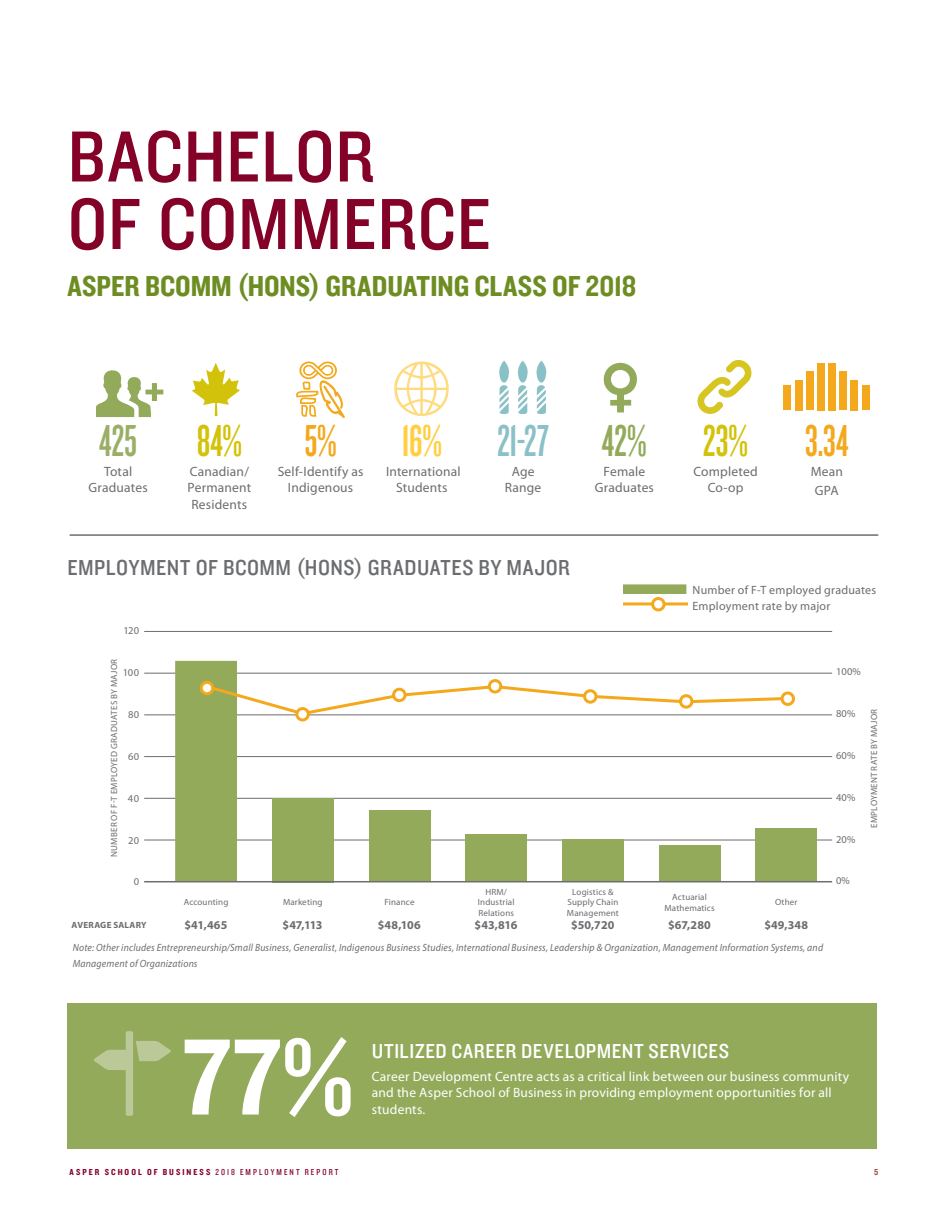
<style>
.page{position:relative;width:945px;height:1215px;background:#fff}
.page>*{position:absolute;margin:0;border:0;box-sizing:border-box;transform-origin:0 0}
.Chart_LARGENumber{font:112.5px "Knockout 50 Welterweight";color:#fff}
.t1{font:75px/67.5px "Knockout 30 Junior Welterwt";letter-spacing:.01em;color:#840128}
.Cart_MEDIUMNumber{font:46.5px "Knockout 47 Bantamweight";color:#d3c20a}
.ChartBodyCopyCENTERA{font:46.5px "Knockout 47 Bantamweight";color:#8ac1c7}
.Cart_MEDIUMNumber-2{font:46.5px "Knockout 47 Bantamweight";color:#f4a81c}
.Cart_MEDIUMNumber-3{font:46.5px "Knockout 47 Bantamweight";color:#9aaf65}
.Cart_MEDIUMNumber-4{font:46.5px "Knockout 47 Bantamweight";color:#ffcf3f}
.Cart_MEDIUMNumber-5{font:46.5px "Knockout 47 Bantamweight";color:#93aa5b}
.ChartBodyCopyCENTERA-2{font:46.5px "Knockout 47 Bantamweight";color:#f4a81c}
.ChartHeadings{font:30px "Knockout 50 Welterweight";color:#6d8d23}
.t2{font:22.5px "Knockout 30 Junior Welterwt";letter-spacing:.025em;color:#6c6d70}
.ChartHeadings-2{font:21px "Knockout 30 Junior Welterwt";letter-spacing:.025em;color:#fff}
.Chart_BodyCopyLEFTAl{font:13.5px/16.5px "Myriad Pro";letter-spacing:.015em;color:#fff}
.ChartBodyCopyCENTERA-3{font:13.5px/16.5px "Myriad Pro";letter-spacing:.015em;color:#6c6d70;text-align:center}
.ChartBodyCopyCENTERA-4{font:700 12px "Myriad Pro";letter-spacing:.005em;color:#6c6d70}
.ChartBodyCopyCENTERA-5{font:12px/16.5px "Myriad Pro";letter-spacing:.02em;color:#6c6d70}
.t3{font:italic 10.5px "Myriad Pro";letter-spacing:.02em;color:#6c6d70;scale:.93 1}
.ChartBodyCopyCENTERA-6{font:10.5px "Myriad Pro";letter-spacing:.01em;color:#6c6d70}
.ChartBodyCopyCENTERA-7{font:9px "Myriad Pro";letter-spacing:.02em;color:#6c6d70}
.t4{font:9px "Knockout 50 Welterweight";letter-spacing:.23em;color:#840128}
.ChartBodyCopyCENTERA-8{font:700 9px "Myriad Pro";letter-spacing:.025em;color:#6c6d70}
.t5{font:9px "Knockout 50 Welterweight";color:#a34c51}
.s1{font-family:"Knockout 29 Junior Ltweight"}
</style>
<div class="page">
<div style="left:68px;top:1003px;width:810px;height:146px;background:#93aa5b"></div>
<hr style="left:70px;top:534px;width:808px;height:2px;background:#6c6d70">
<div style="left:806px;top:372px;width:7px;height:38px;background:#f4a81c"></div>
<div style="left:795px;top:380px;width:7px;height:30px;background:#f4a81c"></div>
<div style="left:783px;top:386px;width:7px;height:24px;background:#f4a81c"></div>
<div style="left:817px;top:363px;width:7px;height:47px;background:#f4a81c"></div>
<div style="left:839px;top:372px;width:7px;height:38px;background:#f4a81c"></div>
<div style="left:850px;top:380px;width:8px;height:30px;background:#f4a81c"></div>
<div style="left:862px;top:386px;width:7px;height:24px;background:#f4a81c"></div>
<div style="left:828px;top:363px;width:7px;height:47px;background:#f4a81c"></div>
<svg style="left:96px;top:370px;width:67px;height:47px"></svg>
<svg style="left:499px;top:361px;width:10px;height:53px"></svg>
<svg style="left:517px;top:361px;width:11px;height:53px"></svg>
<svg style="left:536px;top:361px;width:10px;height:53px"></svg>
<svg style="left:603px;top:363px;width:34px;height:49px"></svg>
<svg style="left:394px;top:361px;width:55px;height:55px"></svg>
<svg style="left:192px;top:363px;width:48px;height:53px"></svg>
<svg style="left:296px;top:361px;width:49px;height:57px"></svg>
<svg style="left:697px;top:360px;width:54px;height:54px"></svg>
<svg style="left:94px;top:1031px;width:77px;height:85px"></svg>
<hr style="left:144px;top:631px;width:688px;height:1px;background:#6c6d70">
<hr style="left:144px;top:840px;width:688px;height:1px;background:#6c6d70">
<hr style="left:144px;top:798px;width:688px;height:1px;background:#6c6d70">
<hr style="left:144px;top:756px;width:688px;height:1px;background:#6c6d70">
<hr style="left:144px;top:673px;width:688px;height:1px;background:#6c6d70">
<hr style="left:144px;top:715px;width:688px;height:1px;background:#6c6d70">
<div style="left:755px;top:828px;width:62px;height:54px;background:#93aa5b"></div>
<svg style="left:175px;top:661px;width:615px;height:220px"></svg>
<div style="left:201px;top:682px;width:12px;height:12px;background:#fff;border-radius:50%"></div>
<div style="left:200px;top:681px;width:14px;height:14px;border:3px solid #f4a81c;border-radius:50%"></div>
<div style="left:394px;top:689px;width:11px;height:12px;background:#fff;border-radius:50%"></div>
<div style="left:392px;top:688px;width:15px;height:14px;border:3px solid #f4a81c;border-radius:50%"></div>
<div style="left:489px;top:681px;width:12px;height:11px;background:#fff;border-radius:50%"></div>
<div style="left:488px;top:679px;width:14px;height:15px;border:3px solid #f4a81c;border-radius:50%"></div>
<div style="left:585px;top:691px;width:11px;height:11px;background:#fff;border-radius:50%"></div>
<div style="left:583px;top:689px;width:15px;height:15px;border:3px solid #f4a81c;border-radius:50%"></div>
<div style="left:681px;top:696px;width:11px;height:11px;background:#fff;border-radius:50%"></div>
<div style="left:679px;top:694px;width:14px;height:15px;border:3px solid #f4a81c;border-radius:50%"></div>
<div style="left:782px;top:693px;width:12px;height:11px;background:#fff;border-radius:50%"></div>
<div style="left:781px;top:692px;width:14px;height:14px;border:3px solid #f4a81c;border-radius:50%"></div>
<div style="left:297px;top:709px;width:11px;height:11px;background:#fff;border-radius:50%"></div>
<div style="left:295px;top:707px;width:15px;height:14px;border:3px solid #f4a81c;border-radius:50%"></div>
<hr style="left:144px;top:881px;width:688px;height:1px;background:#6c6d70">
<hr style="left:623px;top:602px;width:65px;height:3px;background:#f4a81c">
<div style="left:653px;top:599px;width:11px;height:11px;background:#fff;border-radius:50%"></div>
<div style="left:651px;top:597px;width:15px;height:14px;border:3px solid #f4a81c;border-radius:50%"></div>
<svg style="left:623px;top:584px;width:63px;height:10px"></svg>
<p class="t1" style="left:68px;top:120px;width:425px">BACHELOR<br>OF COMMERCE</p>
<p class="ChartHeadings" style="left:68px;top:267px;width:570px">ASPER BCOMM (HONS) GRADUATING CLASS OF 2018</p>
<p class="Cart_MEDIUMNumber-3" style="left:99px;top:413px;width:39px">425</p>
<p class="ChartBodyCopyCENTERA-3" style="left:89px;top:463px;width:61px">Total<br>Graduates</p>
<p class="Cart_MEDIUMNumber" style="left:197px;top:413px;width:47px">84%</p>
<p class="ChartBodyCopyCENTERA-3" style="left:188px;top:463px;width:65px;text-align:left">Canadian/<br>Permanent<br>Residents</p>
<p class="ChartBodyCopyCENTERA-2" style="left:304px;top:413px;width:34px">5%</p>
<p class="ChartBodyCopyCENTERA-3" style="left:278px;top:463px;width:87px">Self-Identify as<br>Indigenous</p>
<p class="Cart_MEDIUMNumber-4" style="left:402px;top:413px;width:42px">16%</p>
<p class="ChartBodyCopyCENTERA-3" style="left:386px;top:463px;width:76px">International<br>Students</p>
<p class="ChartBodyCopyCENTERA" style="left:497px;top:413px;width:53px">21-27</p>
<p class="ChartBodyCopyCENTERA-3" style="left:505px;top:463px;width:38px">Age<br>Range</p>
<p class="t2" style="left:68px;top:553px;width:504px">EMPLOYMENT OF BCOMM (HONS) GRADUATES BY MAJOR</p>
<p class="ChartBodyCopyCENTERA-6" style="left:123px;top:625px;width:17px">120</p>
<p class="ChartBodyCopyCENTERA-6" style="left:123px;top:667px;width:18px">100</p>
<p class="ChartBodyCopyCENTERA-6" style="left:128px;top:709px;width:13px">80</p>
<p class="ChartBodyCopyCENTERA-6" style="left:128px;top:751px;width:13px">60</p>
<p class="ChartBodyCopyCENTERA-6" style="left:128px;top:792px;width:13px">40</p>
<p class="ChartBodyCopyCENTERA-6" style="left:128px;top:834px;width:12px">20</p>
<p class="ChartBodyCopyCENTERA-6" style="left:134px;top:876px;width:7px">0</p>
<p class="ChartBodyCopyCENTERA-7" style="left:109px;top:857px;width:199px;rotate:-90deg">NUMBER OF F-T EMPLOYED GRADUATES BY MAJOR</p>
<p class="Cart_MEDIUMNumber-5" style="left:602px;top:413px;width:46px">42%</p>
<p class="ChartBodyCopyCENTERA-3" style="left:595px;top:463px;width:61px">Female<br>Graduates</p>
<p class="Cart_MEDIUMNumber" style="left:703px;top:413px;width:46px">23%</p>
<p class="ChartBodyCopyCENTERA-3" style="left:693px;top:463px;width:66px">Completed<br>Co-op</p>
<p class="Cart_MEDIUMNumber-2" style="left:805px;top:413px;width:45px">3.34</p>
<p class="ChartBodyCopyCENTERA-3" style="left:811px;top:463px;width:34px">Mean</p>
<p class="ChartBodyCopyCENTERA-3" style="left:815px;top:483px;width:25px">GPA</p>
<p class="ChartBodyCopyCENTERA-5" style="left:693px;top:582px;width:185px">Number of F-T employed graduates<br>Employment rate by major</p>
<p class="ChartBodyCopyCENTERA-6" style="left:836px;top:666px;width:26px">100%</p>
<p class="ChartBodyCopyCENTERA-6" style="left:836px;top:708px;width:21px">80%</p>
<p class="ChartBodyCopyCENTERA-6" style="left:836px;top:750px;width:21px">60%</p>
<p class="ChartBodyCopyCENTERA-6" style="left:836px;top:792px;width:21px">40%</p>
<p class="ChartBodyCopyCENTERA-6" style="left:836px;top:833px;width:21px">20%</p>
<p class="ChartBodyCopyCENTERA-6" style="left:836px;top:875px;width:15px">0%</p>
<p class="ChartBodyCopyCENTERA-7" style="left:869px;top:828px;width:121px;rotate:-90deg">EMPLOYMENT RATE BY MAJOR</p>
<p class="ChartBodyCopyCENTERA-7" style="left:485px;top:887px;width:23px">HRM/</p>
<p class="ChartBodyCopyCENTERA-7" style="left:478px;top:897px;width:38px">Industrial</p>
<p class="ChartBodyCopyCENTERA-7" style="left:478px;top:908px;width:37px">Relations</p>
<p class="ChartBodyCopyCENTERA-7" style="left:572px;top:887px;width:43px">Logistics &amp;</p>
<p class="ChartBodyCopyCENTERA-7" style="left:567px;top:897px;width:52px">Supply Chain</p>
<p class="ChartBodyCopyCENTERA-7" style="left:567px;top:908px;width:53px">Management</p>
<p class="ChartBodyCopyCENTERA-7" style="left:672px;top:892px;width:36px">Actuarial</p>
<p class="ChartBodyCopyCENTERA-7" style="left:665px;top:903px;width:52px">Mathematics</p>
<p class="ChartBodyCopyCENTERA-7" style="left:775px;top:897px;width:24px">Other</p>
<p class="t3" style="left:73px;top:941px;width:808px">Note: Other includes Entrepreneurship/Small Business, Generalist, Indigenous Business Studies, International Business, Leadership &amp; Organization, Management Information Systems, and</p>
<p class="t3" style="left:73px;top:957px;width:136px">Management of Organizations</p>
<p class="ChartBodyCopyCENTERA-7" style="left:184px;top:897px;width:46px">Accounting</p>
<p class="ChartBodyCopyCENTERA-7" style="left:283px;top:897px;width:41px">Marketing</p>
<p class="ChartBodyCopyCENTERA-7" style="left:384px;top:897px;width:32px">Finance</p>
<p class="ChartBodyCopyCENTERA-8" style="left:72px;top:919px;width:76px">AVERAGE SALARY</p>
<p class="ChartBodyCopyCENTERA-4" style="left:184px;top:917px;width:44px">$41,465</p>
<p class="ChartBodyCopyCENTERA-4" style="left:283px;top:917px;width:42px">$47,113</p>
<p class="ChartBodyCopyCENTERA-4" style="left:378px;top:917px;width:44px">$48,106</p>
<p class="ChartBodyCopyCENTERA-4" style="left:475px;top:917px;width:45px">$43,816</p>
<p class="ChartBodyCopyCENTERA-4" style="left:571px;top:917px;width:45px">$50,720</p>
<p class="ChartBodyCopyCENTERA-4" style="left:668px;top:917px;width:44px">$67,280</p>
<p class="ChartBodyCopyCENTERA-4" style="left:764px;top:917px;width:45px">$49,348</p>
<p class="Chart_LARGENumber" style="left:182px;top:1003px;width:174px">77%</p>
<p class="ChartHeadings-2" style="left:372px;top:1036px;width:359px">UTILIZED CAREER DEVELOPMENT SERVICES</p>
<p class="Chart_BodyCopyLEFTAl" style="left:372px;top:1068px;width:479px">Career Development Centre acts as a critical link between our business community and the Asper School of Business in providing employment opportunities for all students.</p>
<p class="t4" style="left:70px;top:1166px;width:270px">ASPER SCHOOL OF BUSINESS <span class="s1">2018 EMPLOYMENT REPORT</span></p>
<p class="t5" style="left:874px;top:1166px;width:6px">5</p>
</div>
